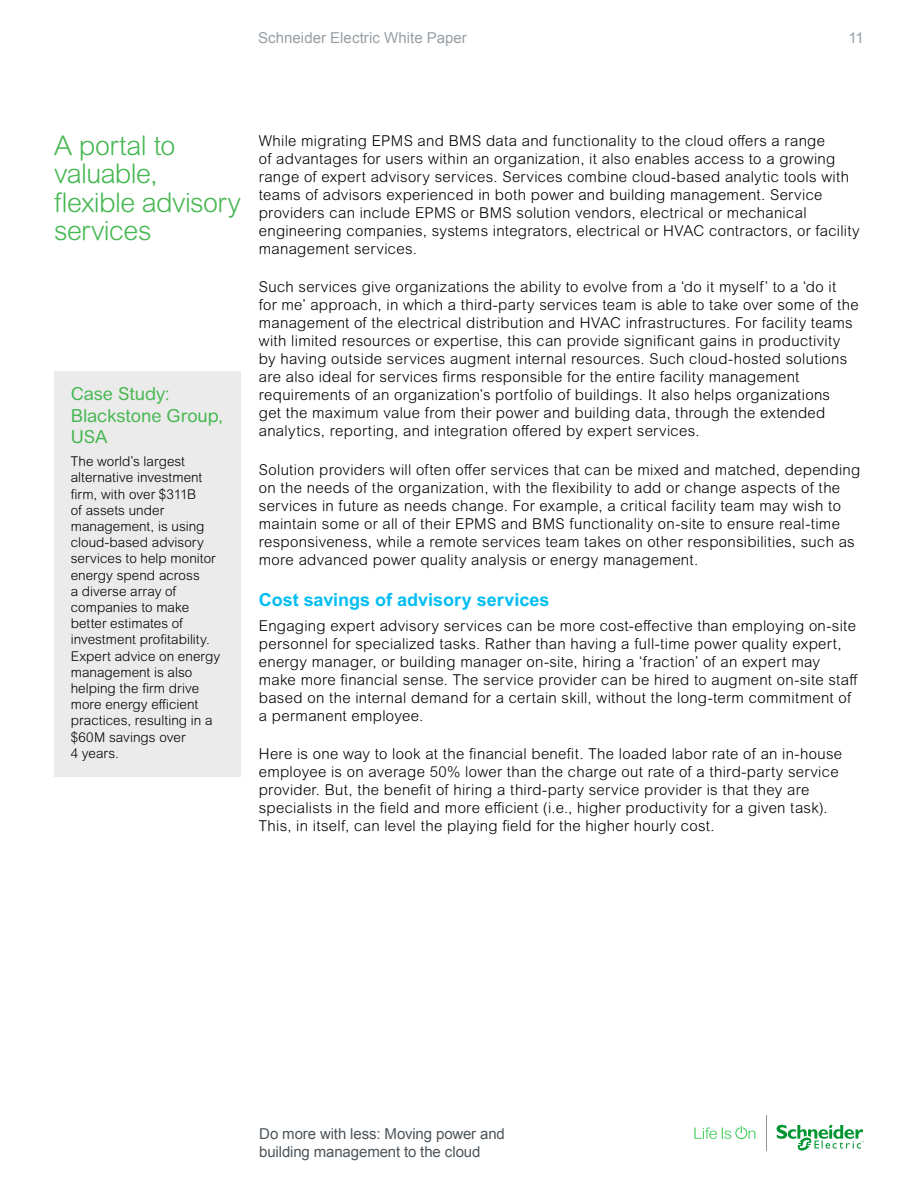
<style>
.page{position:relative;width:918px;height:1188px;background:#fff}
.page>*{position:absolute;margin:0;border:0;box-sizing:border-box;transform-origin:0 0}
.t1{font:300 27px/28.5px "Arial Rounded MT Pro";letter-spacing:-.02em;color:#46b751}
.t2{font:700 18px "Arial MT Pro";color:#00bdf2}
.t3{font:18px/21.6px "Arial Rounded MT Pro";letter-spacing:-.005em;color:#46b751}
.t4{font:300 15px/18px "Arial Rounded MT Pro";letter-spacing:.02em;color:#000}
.t5{font:15px/18px "Arial";letter-spacing:-.005em;color:#4d555b}
.t6{font:15px "Arial";letter-spacing:.005em;color:#979fa4}
.t7{font:300 13.5px/16.2px "Arial Rounded MT Pro";letter-spacing:.005em;color:#000}
</style>
<div class="page">
<svg style="left:694px;top:1126px;width:61px;height:13px"></svg>
<hr style="left:766px;top:1116px;width:1px;height:35px;background:#939598">
<svg style="left:777px;top:1125px;width:87px;height:26px"></svg>
<div style="left:54px;top:372px;width:187px;height:405px;background:#ebebeb"></div>
<p class="t6" style="left:258px;top:28px;width:210px">Schneider Electric White Paper</p>
<p class="t6" style="left:849px;top:28px;width:17px">11</p>
<h1 class="t1" style="left:54px;top:132px;width:188px">A portal to valuable, flexible advisory services</h1>
<p class="t4" style="left:259px;top:132px;width:602px">While migrating EPMS and BMS data and functionality to the cloud offers a range<br>of advantages for users within an organization, it also enables access to a growing range of expert advisory services. Services combine cloud-based analytic tools with teams of advisors experienced in both power and building management. Service providers can include EPMS or BMS solution vendors, electrical or mechanical engineering companies, systems integrators, electrical or HVAC contractors, or facility management services.</p>
<p class="t4" style="left:259px;top:279px;width:601px">Such services give organizations the ability to evolve from a ‘do it myself’ to a ‘do it<br>for me’ approach, in which a third-party services team is able to take over some of the management of the electrical distribution and HVAC infrastructures. For facility teams with limited resources or expertise, this can provide significant gains in productivity by having outside services augment internal resources. Such cloud-hosted solutions are also ideal for services firms responsible for the entire facility management requirements of an organization’s portfolio of buildings. It also helps organizations<br>get the maximum value from their power and building data, through the extended analytics, reporting, and integration offered by expert services.</p>
<p class="t4" style="left:259px;top:461px;width:603px">Solution providers will often offer services that can be mixed and matched, depending on the needs of the organization, with the flexibility to add or change aspects of the services in future as needs change. For example, a critical facility team may wish to maintain some or all of their EPMS and BMS functionality on-site to ensure real-time responsiveness, while a remote services team takes on other responsibilities, such as more advanced power quality analysis or energy management.</p>
<p class="t2" style="left:259px;top:589px;width:292px">Cost savings of advisory services</p>
<p class="t4" style="left:259px;top:617px;width:601px">Engaging expert advisory services can be more cost-effective than employing on-site personnel for specialized tasks. Rather than having a full-time power quality expert, energy manager, or building manager on-site, hiring a ‘fraction’ of an expert may make more financial sense. The service provider can be hired to augment on-site staff based on the internal demand for a certain skill, without the long-term commitment of a permanent employee.</p>
<p class="t4" style="left:259px;top:745px;width:585px">Here is one way to look at the financial benefit. The loaded labor rate of an in-house employee is on average 50% lower than the charge out rate of a third-party service provider. But, the benefit of hiring a third-party service provider is that they are specialists in the field and more efficient (i.e., higher productivity for a given task).<br>This, in itself, can level the playing field for the higher hourly cost.</p>
<p class="t3" style="left:71px;top:383px;width:154px">Case Study:<br>Blackstone Group,<br>USA</p>
<p class="t7" style="left:71px;top:454px;width:151px">The world’s largest alternative investment firm, with over $311B<br>of assets under management, is using cloud-based advisory services to help monitor energy spend across<br>a diverse array of companies to make better estimates of investment profitability.<br>Expert advice on energy management is also helping the firm drive more energy efficient practices, resulting in a $60M savings over<br>4 years.</p>
<p class="t5" style="left:259px;top:1125px;width:247px">Do more with less: Moving power and building management to the cloud</p>
</div>
